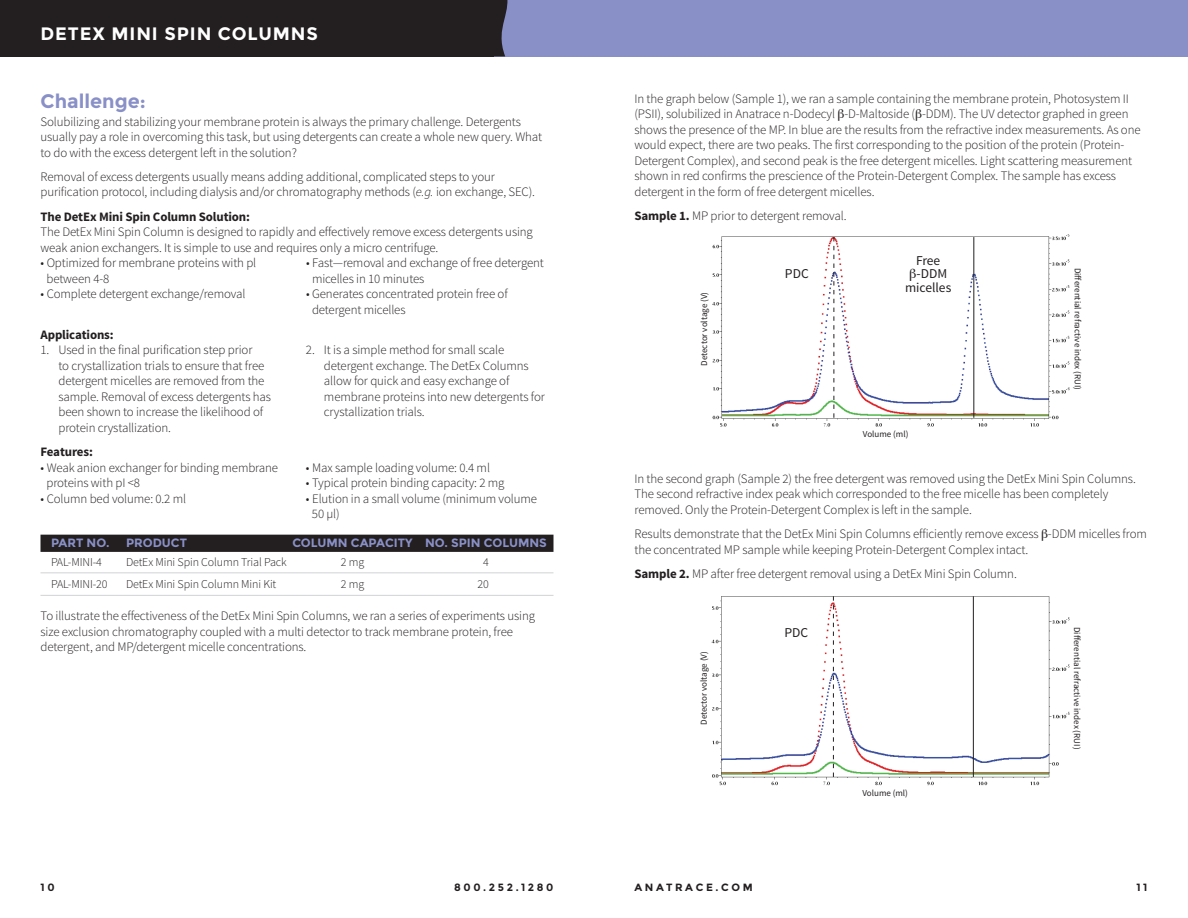
<style>
.page{position:relative;width:1188px;height:918px;background:#fff}
.page>*{position:absolute;margin:0;border:0;box-sizing:border-box;transform-origin:0 0}
.t1{font:700 19.5px "Montserrat";color:#8990c7}
.t2{font:700 18px "Montserrat";letter-spacing:.05em;color:#fff}
.t3{font:13.5px/13.5px "Source Sans Pro";color:#231f20;text-align:center}
.t4{font:300 12.9px/15.5px "Source Sans Pro";letter-spacing:-.01em;color:#231f20}
.t5{font:700 12.9px "Source Sans Pro";letter-spacing:-.01em;color:#231f20}
.t6{font:300 12px "Source Sans Pro";letter-spacing:-.01em;color:#231f20}
.t7{font:700 12px "Montserrat";letter-spacing:-.005em;color:#8990c7}
.t8{font:700 10.5px "Montserrat";letter-spacing:.25em;color:#231f20}
.t9{font:9px "Source Sans Pro";color:#231f20}
.s1{font-style:italic}
.s2{font-weight:700}
</style>
<div class="page">
<div style="left:0;top:0;width:594px;height:56px;background:#8990c7"></div>
<svg style="left:493px;top:0;width:15px;height:56px"></svg>
<div style="left:0;top:0;width:493px;height:56px;background:#231f20"></div>
<div style="left:594px;top:0;width:594px;height:56px;background:#8990c7"></div>
<div style="left:40px;top:535px;width:514px;height:17px;background:#231f20"></div>
<hr style="left:40px;top:572px;width:514px;height:1px;background:#d1d2d4">
<hr style="left:40px;top:595px;width:514px;height:1px;background:#d1d2d4">
<img style="left:712px;top:235px;width:358px;height:192px">
<svg style="left:833px;top:237px;width:1px;height:181px"></svg>
<hr style="left:973px;top:237px;width:1px;height:181px;background:#231f20">
<img style="left:711px;top:596px;width:359px;height:190px">
<svg style="left:833px;top:596px;width:1px;height:181px"></svg>
<hr style="left:973px;top:596px;width:1px;height:181px;background:#231f20">
<svg style="left:910px;top:269px;width:6px;height:12px"></svg>
<h2 class="t2" style="left:40px;top:23px;width:279px">DETEX M INI SPIN COLUMNS</h2>
<h1 class="t1" style="left:40px;top:90px;width:107px">CHALLENGE:</h1>
<p class="t4" style="left:40px;top:114px;width:503px">Solubilizing and stabilizing your membrane protein is always the primary challenge. Detergents usually pay a role in overcoming this task, but using detergents can create a whole new query. What to do with the excess detergent left in the solution?</p>
<p class="t4" style="left:40px;top:169px;width:496px">Removal of excess detergents usually means adding additional, complicated steps to your purification protocol, including dialysis and/or chromatography methods (<span class="s1">e.g.</span> ion exchange, SEC).</p>
<p class="t5" style="left:40px;top:208px;width:211px">The DetEx Mini Spin Column Solution:</p>
<p class="t4" style="left:40px;top:225px;width:494px">The DetEx Mini Spin Column is designed to rapidly and effectively remove excess detergents using weak anion exchangers. It is simple to use and requires only a micro centrifuge.</p>
<p class="t4" style="left:47px;top:255px;width:211px;text-indent:-6px">• Optimized for membrane proteins with pl between 4-8</p>
<p class="t4" style="left:41px;top:286px;width:206px">• Complete detergent exchange/removal</p>
<p class="t4" style="left:312px;top:256px;width:233px;text-indent:-6px">• Fast—removal and exchange of free detergent micelles in 10 minutes</p>
<p class="t4" style="left:312px;top:287px;width:197px;text-indent:-6px">• Generates concentrated protein free of detergent micelles</p>
<p class="t5" style="left:41px;top:326px;width:75px">Applications:</p>
<p class="t4" style="left:58px;top:342px;width:214px;text-indent:-18px">1. Used in the final purification step prior<br>to crystallization trials to ensure that free detergent micelles are removed from the sample. Removal of excess detergents has been shown to increase the likelihood of protein crystallization.</p>
<p class="t4" style="left:324px;top:342px;width:222px;text-indent:-18px">2. It is a simple method for small scale detergent exchange. The DetEx Columns allow for quick and easy exchange of membrane proteins into new detergents for crystallization trials.</p>
<p class="t5" style="left:40px;top:444px;width:54px">Features:</p>
<p class="t4" style="left:46px;top:460px;width:233px;text-indent:-6px">• Weak anion exchanger for binding membrane proteins with pI &lt;8</p>
<p class="t4" style="left:40px;top:491px;width:147px">• Column bed volume: 0.2 ml</p>
<p class="t4" style="left:306px;top:460px;width:186px">• Max sample loading volume: 0.4 ml</p>
<p class="t4" style="left:306px;top:476px;width:200px">• Typical protein binding capacity: 2 mg</p>
<p class="t4" style="left:312px;top:491px;width:227px;text-indent:-6px">• Elution in a small volume (minimum volume<br>50 µl)</p>
<p class="t7" style="left:40px;top:536px;width:10px">PAR</p>
<p class="t7" style="left:76px;top:536px;width:45px">T NO . PRODU</p>
<p class="t7" style="left:171px;top:536px;width:18px">CT</p>
<p class="t7" style="left:292px;top:536px;width:19px">COLUMN</p>
<p class="t7" style="left:351px;top:536px;width:19px">CAPA</p>
<p class="t7" style="left:385px;top:536px;width:31px">CITYNO</p>
<p class="t7" style="left:445px;top:536px;width:15px">. SPIN</p>
<p class="t7" style="left:484px;top:536px;width:19px">COLUMNS</p>
<p class="t6" style="left:51px;top:554px;width:53px">PAL-MINI-4</p>
<p class="t6" style="left:126px;top:554px;width:162px">DetEx Mini Spin Column Trial Pack</p>
<p class="t6" style="left:341px;top:554px;width:25px">2 mg</p>
<p class="t6" style="left:483px;top:554px;width:7px">4</p>
<p class="t6" style="left:51px;top:577px;width:58px">PAL-MINI-20</p>
<p class="t6" style="left:126px;top:577px;width:152px">DetEx Mini Spin Column Mini Kit</p>
<p class="t6" style="left:341px;top:577px;width:25px">2 mg</p>
<p class="t6" style="left:478px;top:577px;width:13px">20</p>
<p class="t4" style="left:40px;top:608px;width:496px">To illustrate the effectiveness of the DetEx Mini Spin Columns, we ran a series of experiments using size exclusion chromatography coupled with a multi detector to track membrane protein, free detergent, and MP/detergent micelle concentrations.</p>
<p class="t4" style="left:634px;top:91px;width:508px">In the graph below (Sample 1), we ran a sample containing the membrane protein, Photosystem II (PSII), solubilized in Anatrace n-Dodecyl -D-Maltoside ( -DDM). The UV detector graphed in green shows the presence of the MP. In blue are the results from the refractive index measurements. As one would expect, there are two peaks. The first corresponding to the position of the protein (Protein-Detergent Complex), and second peak is the free detergent micelles. Light scattering measurement shown in red confirms the prescience of the Protein-Detergent Complex. The sample has excess detergent in the form of free detergent micelles.</p>
<p class="t4" style="left:635px;top:208px;width:214px"><span class="s2">Sample 1.</span> MP prior to detergent removal.</p>
<p class="t9" style="left:699px;top:366px;width:75px;rotate:-90deg">Detector voltage (V)</p>
<p class="t3" style="left:785px;top:267px;width:25px">PDC</p>
<p class="t3" style="left:905px;top:254px;width:48px">Free -DDM micelles</p>
<p class="t9" style="left:863px;top:428px;width:47px">Volume (ml)</p>
<p class="t9" style="left:1083px;top:268px;width:124px;rotate:90deg">Differential refractive index (RUI)</p>
<p class="t4" style="left:635px;top:471px;width:503px">In the second graph (Sample 2) the free detergent was removed using the DetEx Mini Spin Columns.<br>The second refractive index peak which corresponded to the free micelle has been completely removed. Only the Protein-Detergent Complex is left in the sample.</p>
<p class="t4" style="left:635px;top:526px;width:514px">Results demonstrate that the DetEx Mini Spin Columns efficiently remove excess -DDM micelles from the concentrated MP sample while keeping Protein-Detergent Complex intact.</p>
<p class="t4" style="left:635px;top:566px;width:384px"><span class="s2">Sample 2.</span> MP after free detergent removal using a DetEx Mini Spin Column.</p>
<p class="t9" style="left:698px;top:725px;width:75px;rotate:-90deg">Detector voltage (V)</p>
<p class="t3" style="left:784px;top:626px;width:25px">PDC</p>
<p class="t9" style="left:862px;top:788px;width:47px">Volume (ml)</p>
<p class="t9" style="left:1083px;top:627px;width:124px;rotate:90deg">Differential refractive index (RUI)</p>
<p class="t8" style="left:41px;top:881px;width:16px">10</p>
<p class="t8" style="left:454px;top:881px;width:101px">800.252.1280</p>
<p class="t8" style="left:634px;top:881px;width:120px">ANAT RAC E.C OM</p>
<p class="t8" style="left:1136px;top:881px;width:13px">11</p>
</div>
